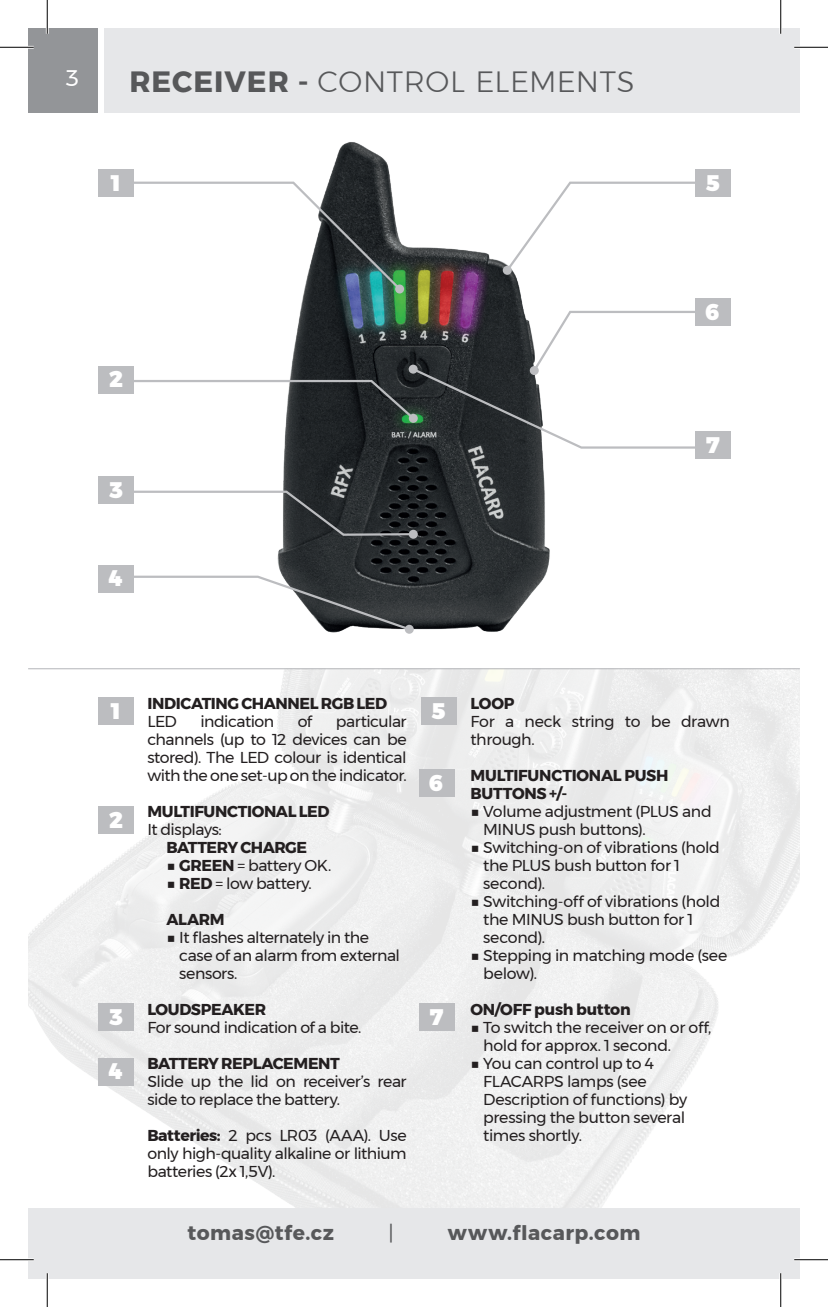
<style>
.page{position:relative;width:828px;height:1307px;background:#fff}
.page>*{position:absolute;margin:0;border:0;box-sizing:border-box;transform-origin:0 0}
.t1{font:300 29.25px "Montserrat";letter-spacing:.02em;color:#57585a}
.t2{font:900 22.5px "Montserrat";color:#fff}
.t3{font:22.5px "Montserrat";color:#fff}
.t4{font:700 20.25px "Montserrat";letter-spacing:.03em;color:#57585a}
.t5{font:20.25px "Montserrat";color:#57585a}
.t6{font:15.75px/18px "Montserrat";letter-spacing:-.025em;color:#231f20}
.t7{font:700 15.75px/18px "Montserrat";letter-spacing:-.02em;color:#231f20}
.s1{font-weight:700}
</style>
<div class="page">
<img style="left:277px;top:142px;width:273px;height:492px">
<hr style="left:28px;top:668px;width:772px;height:1px;background:#bcbdc0">
<svg style="left:134px;top:180px;width:269px;height:112px"></svg>
<div style="left:395px;top:284px;width:9px;height:9px;background:#bcbdc0;border-radius:50%"></div>
<svg style="left:134px;top:489px;width:282px;height:48px"></svg>
<div style="left:409px;top:529px;width:9px;height:9px;background:#bcbdc0;border-radius:50%"></div>
<svg style="left:504px;top:180px;width:191px;height:93px"></svg>
<div style="left:503px;top:266px;width:9px;height:9px;background:#bcbdc0;border-radius:50%"></div>
<svg style="left:131px;top:310px;width:564px;height:140px"></svg>
<div style="left:409px;top:364px;width:9px;height:9px;background:#bcbdc0;border-radius:50%"></div>
<svg style="left:131px;top:574px;width:281px;height:58px"></svg>
<div style="left:405px;top:624px;width:9px;height:9px;background:#bcbdc0;border-radius:50%"></div>
<div style="left:98px;top:170px;width:36px;height:27px;background:#bcbdc0"></div>
<div style="left:98px;top:697px;width:36px;height:28px;background:#bcbdc0"></div>
<div style="left:421px;top:697px;width:35px;height:28px;background:#bcbdc0"></div>
<div style="left:98px;top:806px;width:36px;height:27px;background:#bcbdc0"></div>
<div style="left:419px;top:769px;width:35px;height:28px;background:#bcbdc0"></div>
<div style="left:98px;top:1003px;width:36px;height:28px;background:#bcbdc0"></div>
<div style="left:419px;top:1003px;width:35px;height:28px;background:#bcbdc0"></div>
<div style="left:98px;top:1057px;width:36px;height:28px;background:#bcbdc0"></div>
<div style="left:695px;top:170px;width:36px;height:27px;background:#bcbdc0"></div>
<div style="left:695px;top:298px;width:36px;height:28px;background:#bcbdc0"></div>
<div style="left:98px;top:366px;width:36px;height:27px;background:#bcbdc0"></div>
<div style="left:695px;top:431px;width:36px;height:28px;background:#bcbdc0"></div>
<div style="left:98px;top:565px;width:36px;height:27px;background:#bcbdc0"></div>
<div style="left:98px;top:477px;width:36px;height:27px;background:#bcbdc0"></div>
<div style="left:28px;top:28px;width:69px;height:84px;background:#939598"></div>
<div style="left:28px;top:1208px;width:772px;height:70px;background:#e6e7e9"></div>
<div style="left:104px;top:28px;width:696px;height:84px;background:#e6e7e9"></div>
<hr style="left:0;top:46px;width:34px;height:3px;background:#fff">
<hr style="left:794px;top:46px;width:34px;height:3px;background:#fff">
<hr style="left:0;top:1258px;width:34px;height:2px;background:#fff">
<hr style="left:794px;top:1258px;width:34px;height:2px;background:#fff">
<hr style="left:46px;top:0;width:3px;height:34px;background:#fff">
<hr style="left:46px;top:1273px;width:3px;height:33px;background:#fff">
<hr style="left:779px;top:0;width:3px;height:34px;background:#fff">
<hr style="left:779px;top:1273px;width:3px;height:33px;background:#fff">
<hr style="left:0;top:47px;width:34px;height:1px;background:#000">
<hr style="left:794px;top:47px;width:34px;height:1px;background:#000">
<hr style="left:0;top:1259px;width:34px;height:1px;background:#000">
<hr style="left:794px;top:1259px;width:34px;height:1px;background:#000">
<hr style="left:47px;top:0;width:1px;height:34px;background:#000">
<hr style="left:47px;top:1273px;width:1px;height:33px;background:#000">
<hr style="left:780px;top:0;width:1px;height:34px;background:#000">
<hr style="left:780px;top:1273px;width:1px;height:33px;background:#000">
<h2 class="t3" style="left:66px;top:61px;width:15px">3</h2>
<h1 class="t1" style="left:130px;top:60px;width:507px"><span class="s1">RECEIVER -</span> CONTROL ELEMENTS</h1>
<h2 class="t2" style="left:111px;top:164px;width:11px">1</h2>
<h2 class="t2" style="left:706px;top:164px;width:16px">5</h2>
<h2 class="t2" style="left:109px;top:361px;width:15px">2</h2>
<h2 class="t2" style="left:109px;top:471px;width:15px">3</h2>
<h2 class="t2" style="left:109px;top:559px;width:15px">4</h2>
<h2 class="t2" style="left:706px;top:293px;width:16px">6</h2>
<h2 class="t2" style="left:706px;top:426px;width:15px">7</h2>
<p class="t7" style="left:147px;top:694px;width:241px">INDICATING CHANNEL RGB LED</p>
<p class="t6" style="left:147px;top:712px;width:31px">LED</p>
<p class="t6" style="left:200px;top:712px;width:75px">indication</p>
<p class="t6" style="left:298px;top:712px;width:16px">of</p>
<h2 class="t2" style="left:111px;top:692px;width:11px">1</h2>
<h2 class="t2" style="left:431px;top:692px;width:16px">5</h2>
<p class="t6" style="left:147px;top:712px;width:261px;text-align:justify;text-indent:188px">particular channels (up to 12 devices can be stored). The LED colour is identical with the one set-up on the indicator.</p>
<p class="t7" style="left:147px;top:802px;width:184px">MULTIFUNCTIONAL LED</p>
<p class="t6" style="left:147px;top:820px;width:76px">It displays:</p>
<p class="t7" style="left:167px;top:838px;width:142px">BATTERY CHARGE</p>
<p class="t6" style="left:167px;top:856px;width:166px">■ <span class="s1">GREEN</span> = battery OK.</p>
<p class="t6" style="left:167px;top:874px;width:147px">■ <span class="s1">RED</span> = low battery.</p>
<p class="t7" style="left:167px;top:910px;width:59px">ALARM</p>
<p class="t6" style="left:179px;top:928px;width:222px;text-indent:-13px">■ It flashes alternately in the case of an alarm from external sensors.</p>
<p class="t7" style="left:147px;top:1000px;width:120px">LOUDSPEAKER</p>
<p class="t6" style="left:147px;top:1018px;width:216px">For sound indication of a bite.</p>
<p class="t7" style="left:147px;top:1054px;width:194px">BATTERY REPLACEMENT</p>
<p class="t6" style="left:147px;top:1072px;width:261px">Slide up the lid on receiver’s rear side to replace the battery.</p>
<p class="t6" style="left:147px;top:1126px;width:261px;text-align:justify"><span class="s1">Batteries:</span> 2 pcs LR03 (AAA). Use only high-quality alkaline or lithium batteries (2x 1,5V).</p>
<h2 class="t2" style="left:430px;top:764px;width:16px">6</h2>
<h2 class="t2" style="left:109px;top:801px;width:15px">2</h2>
<h2 class="t2" style="left:109px;top:998px;width:15px">3</h2>
<h2 class="t2" style="left:430px;top:998px;width:15px">7</h2>
<h2 class="t2" style="left:109px;top:1052px;width:15px">4</h2>
<p class="t7" style="left:470px;top:694px;width:46px">LOOP</p>
<p class="t6" style="left:470px;top:712px;width:261px">For a neck string to be drawn through.</p>
<p class="t7" style="left:470px;top:766px;width:200px">MULTIFUNCTIONAL PUSH<br>BUTTONS +/-</p>
<p class="t6" style="left:483px;top:802px;width:230px;text-indent:-13px">■ Volume adjustment (PLUS and<br>MINUS push buttons).</p>
<p class="t6" style="left:483px;top:838px;width:238px;text-indent:-13px">■ Switching-on of vibrations (hold the PLUS bush button for 1 second).</p>
<p class="t6" style="left:483px;top:892px;width:239px;text-indent:-13px">■ Switching-off of vibrations (hold the MINUS bush button for 1 second).</p>
<p class="t6" style="left:483px;top:946px;width:246px;text-indent:-13px">■ Stepping in matching mode (see below).</p>
<p class="t7" style="left:470px;top:1000px;width:162px">ON/OFF push button</p>
<p class="t6" style="left:483px;top:1018px;width:230px;text-indent:-13px">■ To switch the receiver on or off, hold for approx. 1 second.</p>
<p class="t6" style="left:483px;top:1054px;width:205px;text-indent:-13px">■ You can control up to 4<br>FLACARPS lamps (see<br>Description of functions) by pressing the button several times shortly.</p>
<p class="t4" style="left:187px;top:1216px;width:148px">tomas@tfe.cz</p>
<p class="t5" style="left:388px;top:1217px;width:7px">|</p>
<p class="t4" style="left:448px;top:1216px;width:194px">www.flacarp.com</p>
</div>
